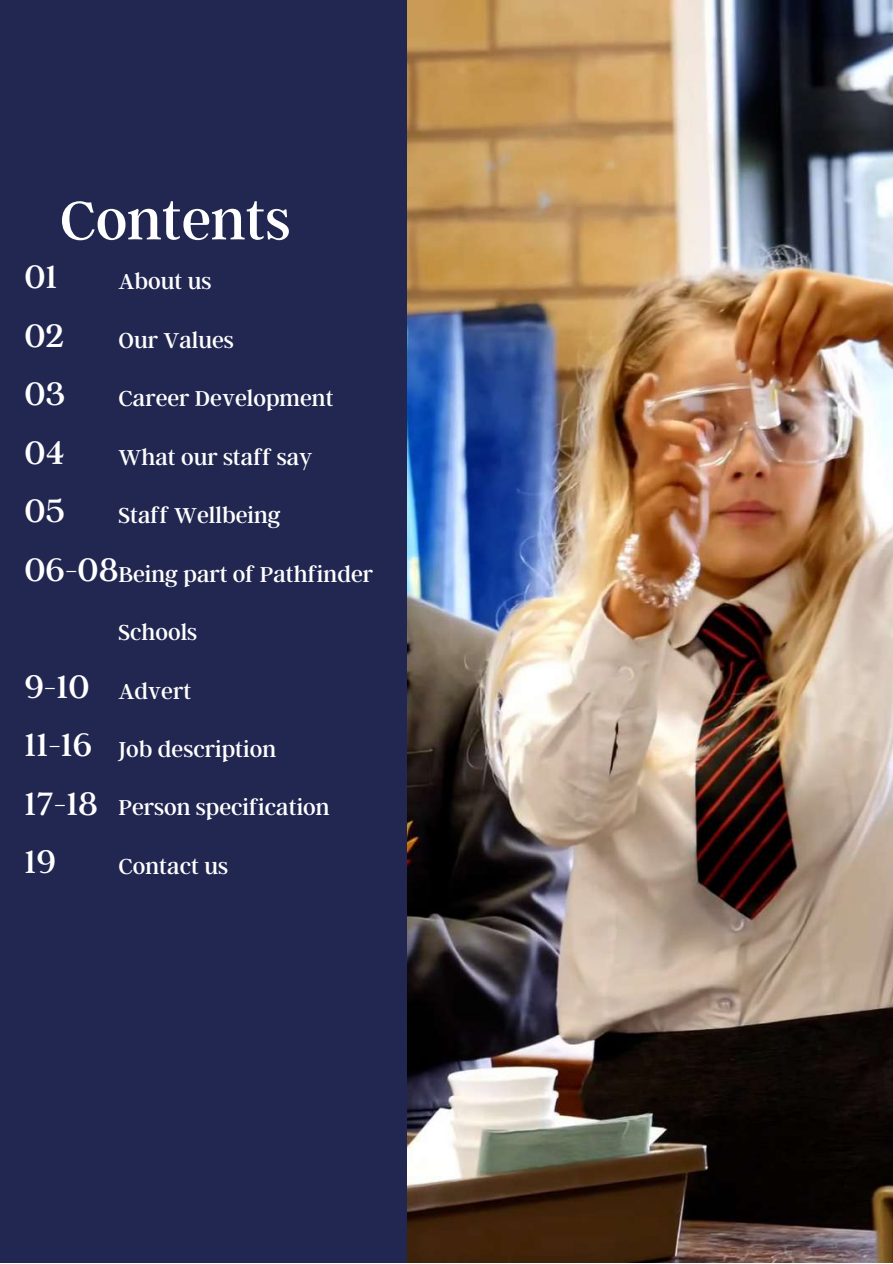
<style>
.page{position:relative;width:893px;height:1264px;background:#fff}
.page>*{position:absolute;margin:0;border:0;box-sizing:border-box;transform-origin:0 0}
.t1{font:60px "Argent CF";color:#fff}
.t2{font:36px/58.5px "Argent CF";color:#fff}
.t3{font:24px "Argent CF";color:#fff}
</style>
<div class="page">
<img style="left:406px;top:0;width:486px;height:1262px">
<div style="left:0;top:0;width:406px;height:1262px;background:#222752"></div>
<h1 class="t1" style="left:60px;top:181px;width:232px">Contents</h1>
<h2 class="t2" style="left:24px;top:246px;width:96px">01<br>02<br>03<br>04<br>05<br>06-08</h2>
<p class="t3" style="left:118px;top:266px;width:94px">About us</p>
<p class="t3" style="left:118px;top:324px;width:117px">Our Values</p>
<p class="t3" style="left:118px;top:383px;width:216px">Career Development</p>
<p class="t3" style="left:118px;top:441px;width:195px">What our staff say</p>
<p class="t3" style="left:118px;top:500px;width:164px">Staff Wellbeing</p>
<p class="t3" style="left:118px;top:558px;width:256px">Being part of Pathfinder</p>
<p class="t3" style="left:118px;top:616px;width:80px">Schools</p>
<h2 class="t2" style="left:24px;top:655px;width:75px">9-10<br>11-16<br>17-18<br>19</h2>
<p class="t3" style="left:118px;top:675px;width:74px">Advert</p>
<p class="t3" style="left:118px;top:733px;width:159px">Job description</p>
<p class="t3" style="left:118px;top:792px;width:212px">Person specification</p>
<p class="t3" style="left:118px;top:850px;width:111px">Contact us</p>
</div>
